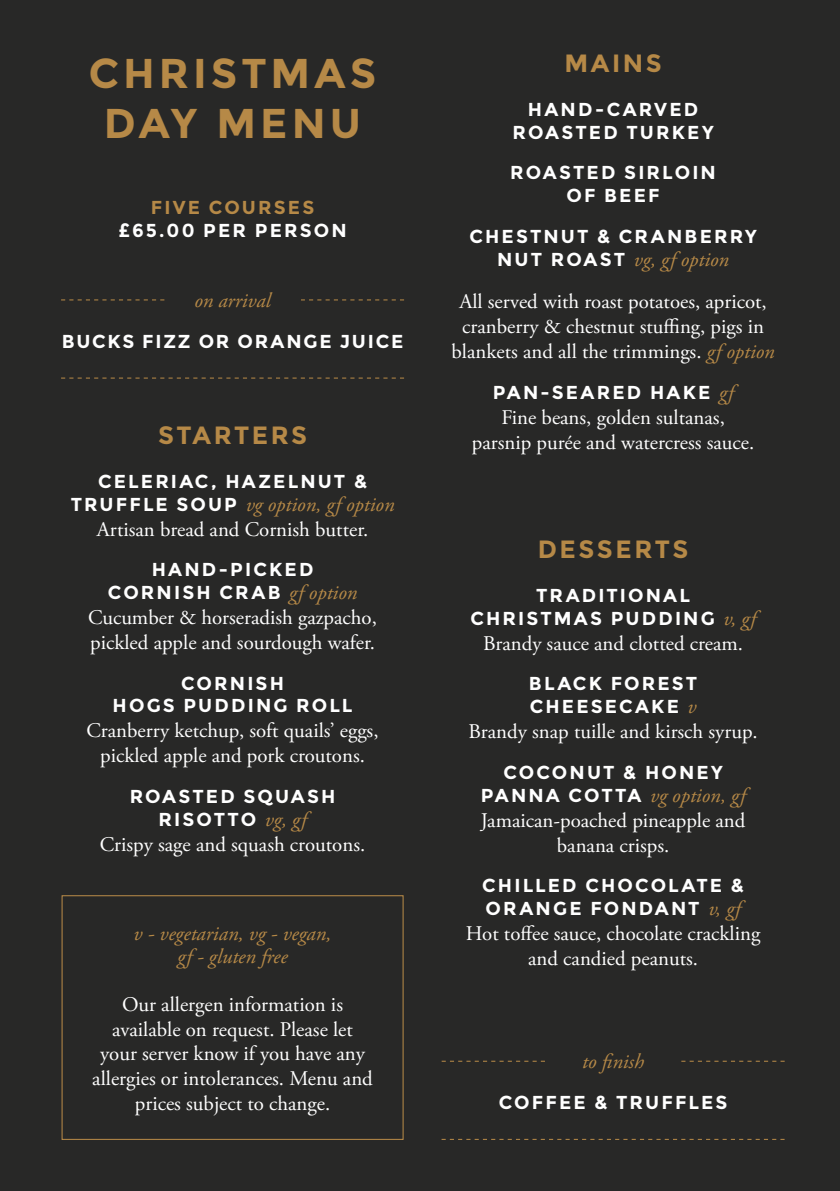
<style>
.page{position:relative;width:840px;height:1191px;background:#fff}
.page>*{position:absolute;margin:0;border:0;box-sizing:border-box;transform-origin:0 0}
.t1{font:700 41.6px/50px "Montserrat";letter-spacing:.1em;color:#b68947;text-align:center}
.t2{font:700 25px "Montserrat";letter-spacing:.1em;color:#b68947}
.t3{font:20.8px/25px "Adobe Garamond Pro";color:#fff;text-align:center}
.t4{font:italic 20.8px/22.8px "Adobe Garamond Pro";color:#b68947;text-align:center}
.t5{font:700 18.8px/22.8px "Montserrat";letter-spacing:.115em;color:#fff;text-align:center}
.t6{font:700 18.8px "Montserrat";letter-spacing:.095em;color:#fff}
.t7{font:700 18.8px "Montserrat";letter-spacing:.115em;color:#b68947}
.s1{font-family:"Montserrat";font-weight:700;font-size:18.8px}
.s2{font-style:italic;color:#b68947}
.s3{font-family:"Adobe Garamond Pro";font-weight:400;font-style:italic;font-size:20.8px;color:#b68947}
</style>
<div class="page">
<div style="left:0;top:0;width:839px;height:1191px;background:#282827"></div>
<div style="left:61px;top:895px;width:342px;height:244px;border:1px solid #b68947"></div>
<svg style="left:61px;top:299px;width:343px;height:1px"></svg>
<svg style="left:61px;top:377px;width:343px;height:1px"></svg>
<div style="left:165px;top:292px;width:135px;height:15px;background:#282827"></div>
<svg style="left:441px;top:1060px;width:343px;height:1px"></svg>
<svg style="left:442px;top:1138px;width:342px;height:1px"></svg>
<div style="left:545px;top:1053px;width:135px;height:15px;background:#282827"></div>
<h1 class="t1" style="left:89px;top:49px;width:289px">CHRISTMAS<br>DAY MENU</h1>
<p class="t7" style="left:151px;top:196px;width:165px">FIVE COURSES</p>
<p class="t5" style="left:118px;top:219px;width:229px">£65.00 PER PERSON</p>
<p class="t4" style="left:194px;top:289px;width:78px">on arrival</p>
<p class="t6" style="left:62px;top:330px;width:343px">BUCKS FIZZ OR ORANGE JUICE</p>
<p class="t2" style="left:158px;top:420px;width:150px">STARTERS</p>
<p class="t5" style="left:98px;top:470px;width:270px">CELERIAC, HAZELNUT &amp;</p>
<p class="t3" style="left:71px;top:492px;width:325px"><span class="s1">TRUFFLE SOUP</span> <span class="s2">vg option, gf option<br></span>Artisan bread and Cornish butter.</p>
<p class="t5" style="left:108px;top:558px;width:251px">HAND-PICKED<br>CORNISH CRAB <span class="s3">gf option</span></p>
<p class="t3" style="left:88px;top:605px;width:290px;text-align:left">Cucumber &amp; horseradish gazpacho, pickled apple and sourdough wafer.</p>
<p class="t5" style="left:113px;top:671px;width:241px">CORNISH<br>HOGS PUDDING ROLL</p>
<p class="t3" style="left:87px;top:719px;width:293px">Cranberry ketchup, soft quails’ eggs, pickled apple and pork croutons.</p>
<p class="t5" style="left:130px;top:785px;width:207px">ROASTED SQUASH<br>RISOTTO <span class="s3">vg, gf</span></p>
<p class="t3" style="left:100px;top:832px;width:267px">Crispy sage and squash croutons.</p>
<p class="t4" style="left:134px;top:922px;width:199px">v - vegetarian, vg - vegan, gf - gluten free</p>
<p class="t3" style="left:92px;top:992px;width:282px">Our allergen information is available on request. Please let your server know if you have any allergies or intolerances. Menu and prices subject to change.</p>
<p class="t2" style="left:564px;top:48px;width:99px">MAINS</p>
<p class="t5" style="left:512px;top:98px;width:202px">HAND-CARVED<br>ROASTED TURKEY</p>
<p class="t5" style="left:510px;top:161px;width:207px">ROASTED SIRLOIN<br>OF BEEF</p>
<p class="t5" style="left:469px;top:225px;width:288px">CHESTNUT &amp; CRANBERRY</p>
<p class="t3" style="left:459px;top:238px;width:309px;line-height:42.6px"><span class="s1">NUT ROAST</span> <span class="s2">vg, gf option<br></span>All served with roast potatoes, apricot,</p>
<p class="t3" style="left:451px;top:315px;width:324px">cranberry &amp; chestnut stuffing, pigs in blankets and all the trimmings. <span class="s2">gf option</span></p>
<p class="t5" style="left:492px;top:381px;width:242px">PAN-SEARED HAKE <span class="s3">gf</span></p>
<p class="t3" style="left:471px;top:405px;width:284px">Fine beans, golden sultanas, parsnip purée and watercress sauce.</p>
<p class="t2" style="left:537px;top:534px;width:152px">DESSERTS</p>
<p class="t5" style="left:470px;top:584px;width:287px">TRADITIONAL<br>CHRISTMAS PUDDING <span class="s3">v, gf</span></p>
<p class="t3" style="left:483px;top:631px;width:261px">Brandy sauce and clotted cream.</p>
<p class="t5" style="left:528px;top:672px;width:170px;text-align:left">BLACK FOREST<br>CHEESECAKE <span class="s3">v</span></p>
<p class="t3" style="left:468px;top:719px;width:290px">Brandy snap tuille and kirsch syrup.</p>
<p class="t5" style="left:503px;top:760px;width:221px">COCONUT &amp; HONEY</p>
<p class="t3" style="left:480px;top:783px;width:266px"><span class="s1">PANNA COTTA</span> <span class="s2">vg option, gf<br></span>Jamaican-poached pineapple and banana crisps.</p>
<p class="t5" style="left:482px;top:874px;width:263px;text-align:left">CHILLED CHOCOLATE &amp;<br>ORANGE FONDANT <span class="s3">v, gf</span></p>
<p class="t3" style="left:465px;top:921px;width:296px">Hot toffee sauce, chocolate crackling and candied peanuts.</p>
<p class="t4" style="left:582px;top:1050px;width:63px">to finish</p>
<p class="t5" style="left:498px;top:1091px;width:230px">COFFEE &amp; TRUFFLES</p>
</div>
